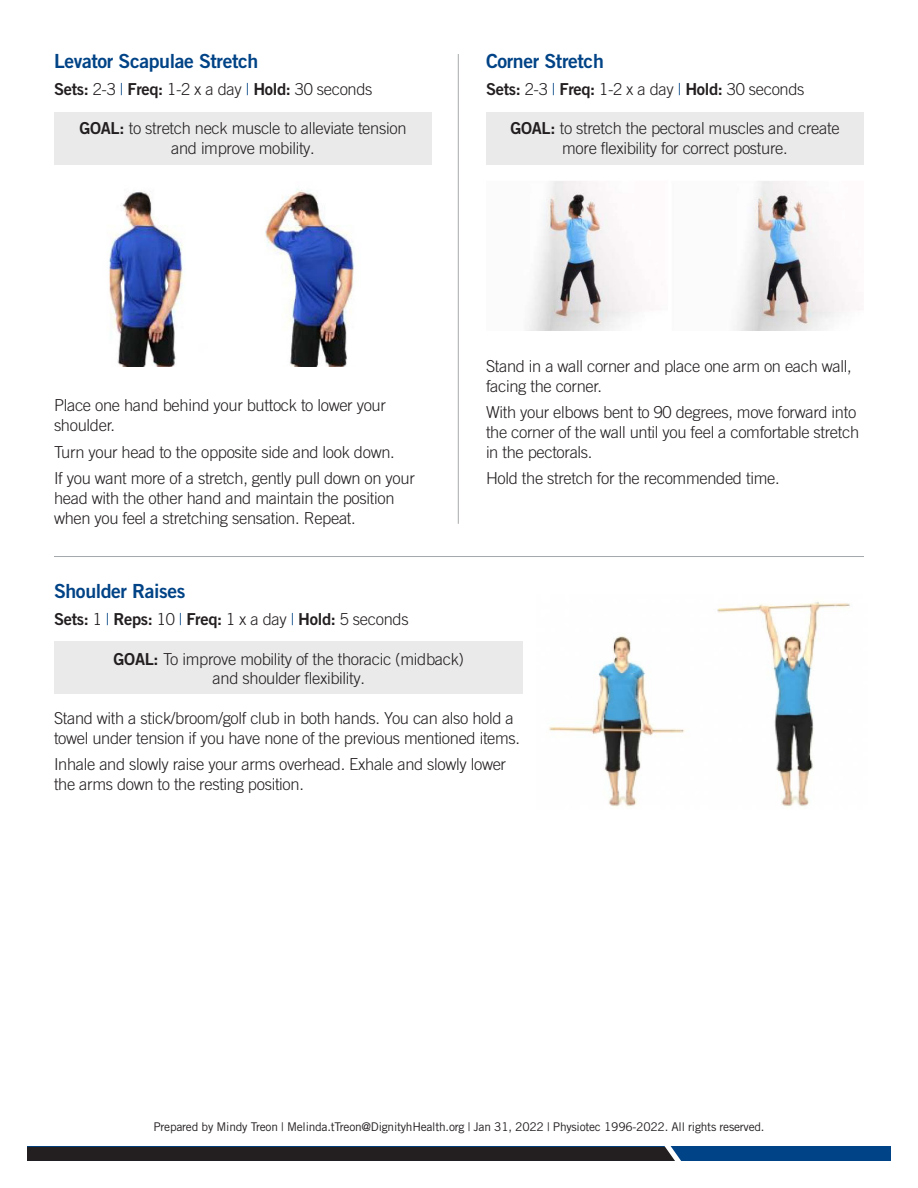
<style>
.page{position:relative;width:918px;height:1188px;background:#fff}
.page>*{position:absolute;margin:0;border:0;box-sizing:border-box;transform-origin:0 0}
.t1{font:19.5px "Trade Gothic LT Pro Bd 2";letter-spacing:-.02em;color:#004386}
.t2{font:300 16.5px/19.8px "Trade Gothic LT Pro";letter-spacing:-.02em;color:#231f20}
.t3{font:16.5px "Trade Gothic LT Pro Bd 2";letter-spacing:-.02em;color:#231f20}
.t4{font:12px "Trade Gothic LT Pro";letter-spacing:-.02em;color:#231f20}
.s1{font-family:"Trade Gothic LT Pro Bd 2";font-weight:400}
.s2{color:#004386}
.s3{font-family:"Trade Gothic LT Pro";font-weight:300}
.s4{font-family:"Trade Gothic LT Pro";font-weight:300;color:#004386}
</style>
<div class="page">
<div style="left:486px;top:112px;width:378px;height:53px;background:#eaeaeb"></div>
<div style="left:27px;top:1147px;width:864px;height:14px;background:#004386"></div>
<svg style="left:27px;top:1146px;width:665px;height:15px;background:#21242a"></svg>
<div style="left:54px;top:642px;width:469px;height:52px;background:#eaeaeb"></div>
<div style="left:54px;top:112px;width:378px;height:53px;background:#eaeaeb"></div>
<img style="left:527px;top:181px;width:333px;height:149px">
<img style="left:109px;top:189px;width:246px;height:177px">
<img style="left:549px;top:601px;width:301px;height:207px">
<hr style="left:54px;top:556px;width:810px;height:1px;background:#a6a9ac">
<hr style="left:458px;top:54px;width:1px;height:470px;background:#a6a9ac">
<p class="t1" style="left:54px;top:49px;width:206px">Levator Scapulae Stretch</p>
<p class="t2" style="left:54px;top:79px;width:320px"><span class="s1">Sets:</span> 2-3 <span class="s2">|</span> <span class="s1">Freq:</span> 1-2 x a day <span class="s2">|</span> <span class="s1">Hold:</span> 30 seconds</p>
<p class="t2" style="left:79px;top:118px;width:329px"><span class="s1">GOAL:</span> to stretch neck muscle to alleviate tension</p>
<p class="t2" style="left:171px;top:138px;width:145px">and improve mobility.</p>
<p class="t1" style="left:486px;top:49px;width:119px">Corner Stretch</p>
<p class="t2" style="left:486px;top:79px;width:320px"><span class="s1">Sets:</span> 2-3 <span class="s2">|</span> <span class="s1">Freq:</span> 1-2 x a day <span class="s2">|</span> <span class="s1">Hold:</span> 30 seconds</p>
<p class="t2" style="left:510px;top:118px;width:331px"><span class="s1">GOAL:</span> to stretch the pectoral muscles and create</p>
<p class="t2" style="left:562px;top:138px;width:227px">more flexibility for correct posture.</p>
<p class="t2" style="left:54px;top:395px;width:333px">Place one hand behind your buttock to lower your shoulder.</p>
<p class="t2" style="left:54px;top:442px;width:342px">Turn your head to the opposite side and look down.</p>
<p class="t2" style="left:54px;top:468px;width:362px">If you want more of a stretch, gently pull down on your head with the other hand and maintain the position when you feel a stretching sensation. Repeat.</p>
<p class="t2" style="left:486px;top:356px;width:367px">Stand in a wall corner and place one arm on each wall, facing the corner.</p>
<p class="t2" style="left:486px;top:402px;width:375px">With your elbows bent to 90 degrees, move forward into the corner of the wall until you feel a comfortable stretch in the pectorals.</p>
<p class="t2" style="left:486px;top:468px;width:295px">Hold the stretch for the recommended time.</p>
<p class="t1" style="left:54px;top:579px;width:133px">Shoulder Raises</p>
<p class="t3" style="left:54px;top:609px;width:356px">Sets: <span class="s3">1</span> <span class="s4">|</span> Reps: <span class="s3">10</span> <span class="s4">|</span> Freq: <span class="s3">1 x a day</span> <span class="s4">|</span> Hold: <span class="s3">5 seconds</span></p>
<p class="t2" style="left:114px;top:649px;width:352px"><span class="s1">GOAL:</span> To improve mobility of the thoracic (midback)</p>
<p class="t2" style="left:213px;top:668px;width:154px">and shoulder flexibility.</p>
<p class="t2" style="left:54px;top:708px;width:468px">Stand with a stick/broom/golf club in both hands. You can also hold a towel under tension if you have none of the previous mentioned items.</p>
<p class="t2" style="left:54px;top:754px;width:454px">Inhale and slowly raise your arms overhead. Exhale and slowly lower the arms down to the resting position.</p>
<p class="t4" style="left:153px;top:1120px;width:613px">Prepared by Mindy Treon | Melinda.tTreon@DignityhHealth.org | Jan 31, 2022 | Physiotec 1996-2022. All rights reserved.</p>
</div>
